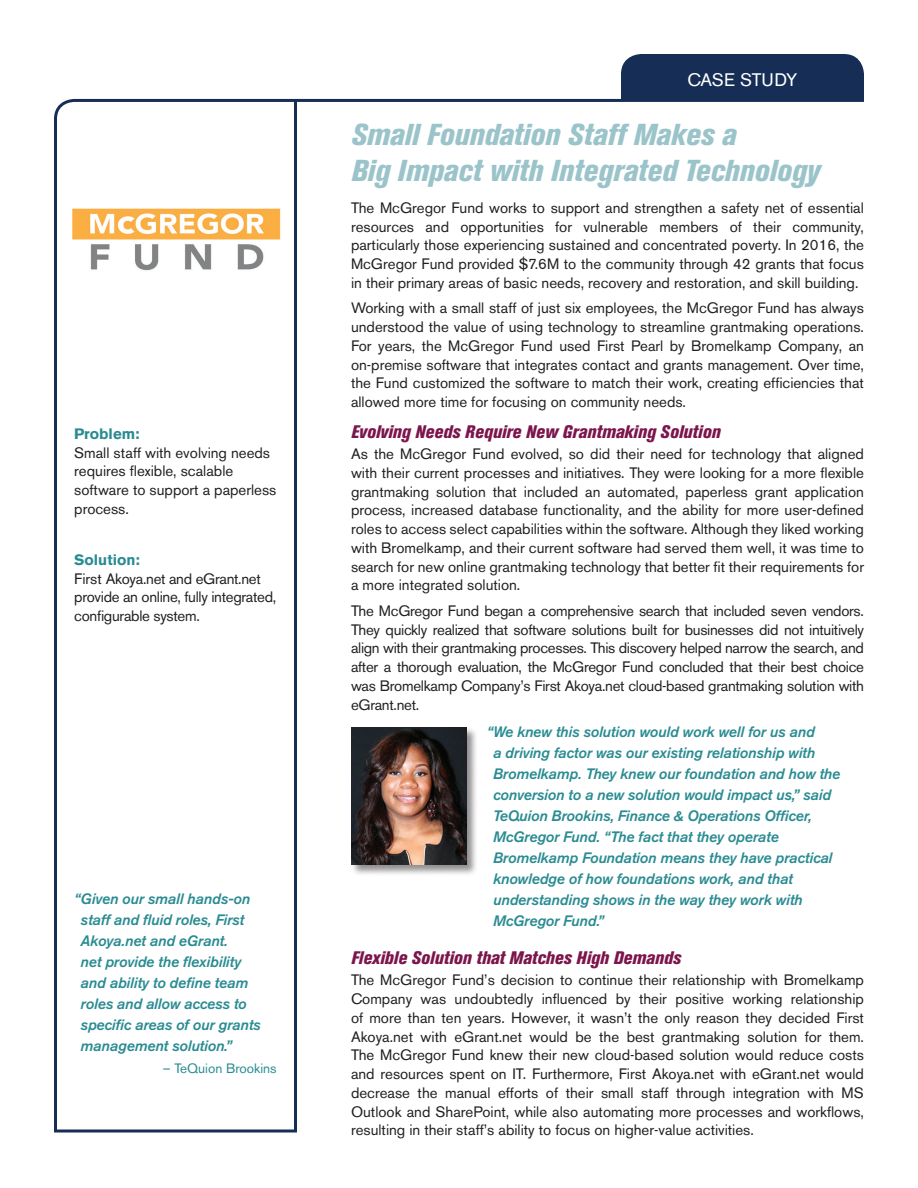
<style>
.page{position:relative;width:918px;height:1188px;background:#fff}
.page>*{position:absolute;margin:0;border:0;box-sizing:border-box;transform-origin:0 0}
.t1{font:italic 800 condensed 30px/36px "Akzidenz Grotesk BE";color:#9bc4ca}
.t2{font:italic 800 condensed 18px "Akzidenz Grotesk BE";color:#7b154b}
.t3{font:18px "Akzidenz Grotesk BE";letter-spacing:-.02em;color:#fff}
.t4{font:15px/18.8px "Akzidenz Grotesk BE";color:#231f20;text-align:justify}
.t5{font:italic 500 15px/21px "Akzidenz Grotesk BE";letter-spacing:-.01em;color:#2a8c92}
.t6{font:15px/18.8px "Akzidenz Grotesk BE";letter-spacing:-.02em;color:#231f20}
.t7{font:700 15px "Akzidenz Grotesk BE";color:#2a8c92}
.t8{font:13.5px "Akzidenz Grotesk BE";color:#2a8c92}
</style>
<div class="page">
<svg style="left:54px;top:98px;width:244px;height:1035px"></svg>
<div style="left:621px;top:54px;width:243px;height:45px;background:#162d55"></div>
<hr style="left:297px;top:99px;width:567px;height:3px;background:#162d55">
<img style="left:68px;top:204px;width:216px;height:81px">
<div style="left:350px;top:727px;width:128px;height:150px;background:#231f20;opacity:.5"></div>
<img style="left:351px;top:728px;width:115px;height:137px">
<p class="t7" style="left:74px;top:425px;width:67px">Problem:</p>
<p class="t4" style="left:74px;top:443px;width:204px;text-align:left">Small staff with evolving needs requires flexible, scalable software to support a paperless process.</p>
<p class="t7" style="left:74px;top:551px;width:67px">Solution:</p>
<p class="t6" style="left:74px;top:569px;width:203px">First Akoya.net and eGrant.net provide an online, fully integrated, configurable system.</p>
<p class="t5" style="left:81px;top:888px;width:182px;text-indent:-6px">“Given our small hands-on staff and fluid roles, First<br>Akoya.net and eGrant.<br>net provide the flexibility and ability to define team roles and allow access to specific areas of our grants management solution.”</p>
<p class="t8" style="left:163px;top:1060px;width:115px">– TeQuion Brookins</p>
<p class="t3" style="left:688px;top:69px;width:111px">CASE STUDY</p>
<h1 class="t1" style="left:351px;top:117px;width:470px">Small Foundation Staff Makes a<br>Big Impact with Integrated Technology</h1>
<p class="t4" style="left:351px;top:198px;width:515px">The McGregor Fund works to support and strengthen a safety net of essential resources and opportunities for vulnerable members of their community, particularly those experiencing sustained and concentrated poverty. In 2016, the McGregor Fund provided $7.6M to the community through 42 grants that focus in their primary areas of basic needs, recovery and restoration, and skill building.</p>
<p class="t4" style="left:351px;top:299px;width:515px">Working with a small staff of just six employees, the McGregor Fund has always understood the value of using technology to streamline grantmaking operations.<br>For years, the McGregor Fund used First Pearl by Bromelkamp Company, an on-premise software that integrates contact and grants management. Over time, the Fund customized the software to match their work, creating efficiencies that allowed more time for focusing on community needs.</p>
<p class="t2" style="left:351px;top:422px;width:371px">Evolving Needs Require New Grantmaking Solution</p>
<p class="t4" style="left:351px;top:445px;width:515px">As the McGregor Fund evolved, so did their need for technology that aligned with their current processes and initiatives. They were looking for a more flexible grantmaking solution that included an automated, paperless grant application process, increased database functionality, and the ability for more user-defined roles to access select capabilities within the software. Although they liked working with Bromelkamp, and their current software had served them well, it was time to search for new online grantmaking technology that better fit their requirements for a more integrated solution.</p>
<p class="t4" style="left:351px;top:601px;width:515px">The McGregor Fund began a comprehensive search that included seven vendors.<br>They quickly realized that software solutions built for businesses did not intuitively align with their grantmaking processes. This discovery helped narrow the search, and after a thorough evaluation, the McGregor Fund concluded that their best choice was Bromelkamp Company’s First Akoya.net cloud-based grantmaking solution with eGrant.net.</p>
<p class="t5" style="left:493px;top:722px;width:349px;text-indent:-6px">“We knew this solution would work well for us and<br>a driving factor was our existing relationship with Bromelkamp. They knew our foundation and how the conversion to a new solution would impact us,” said TeQuion Brookins, Finance &amp; Operations Officer, McGregor Fund. “The fact that they operate Bromelkamp Foundation means they have practical knowledge of how foundations work, and that understanding shows in the way they work with McGregor Fund.”</p>
<p class="t2" style="left:351px;top:948px;width:331px">Flexible Solution that Matches High Demands</p>
<p class="t4" style="left:351px;top:971px;width:515px">The McGregor Fund’s decision to continue their relationship with Bromelkamp Company was undoubtedly influenced by their positive working relationship of more than ten years. However, it wasn’t the only reason they decided First Akoya.net with eGrant.net would be the best grantmaking solution for them.<br>The McGregor Fund knew their new cloud-based solution would reduce costs and resources spent on IT. Furthermore, First Akoya.net with eGrant.net would decrease the manual efforts of their small staff through integration with MS Outlook and SharePoint, while also automating more processes and workflows, resulting in their staff’s ability to focus on higher-value activities.</p>
</div>
